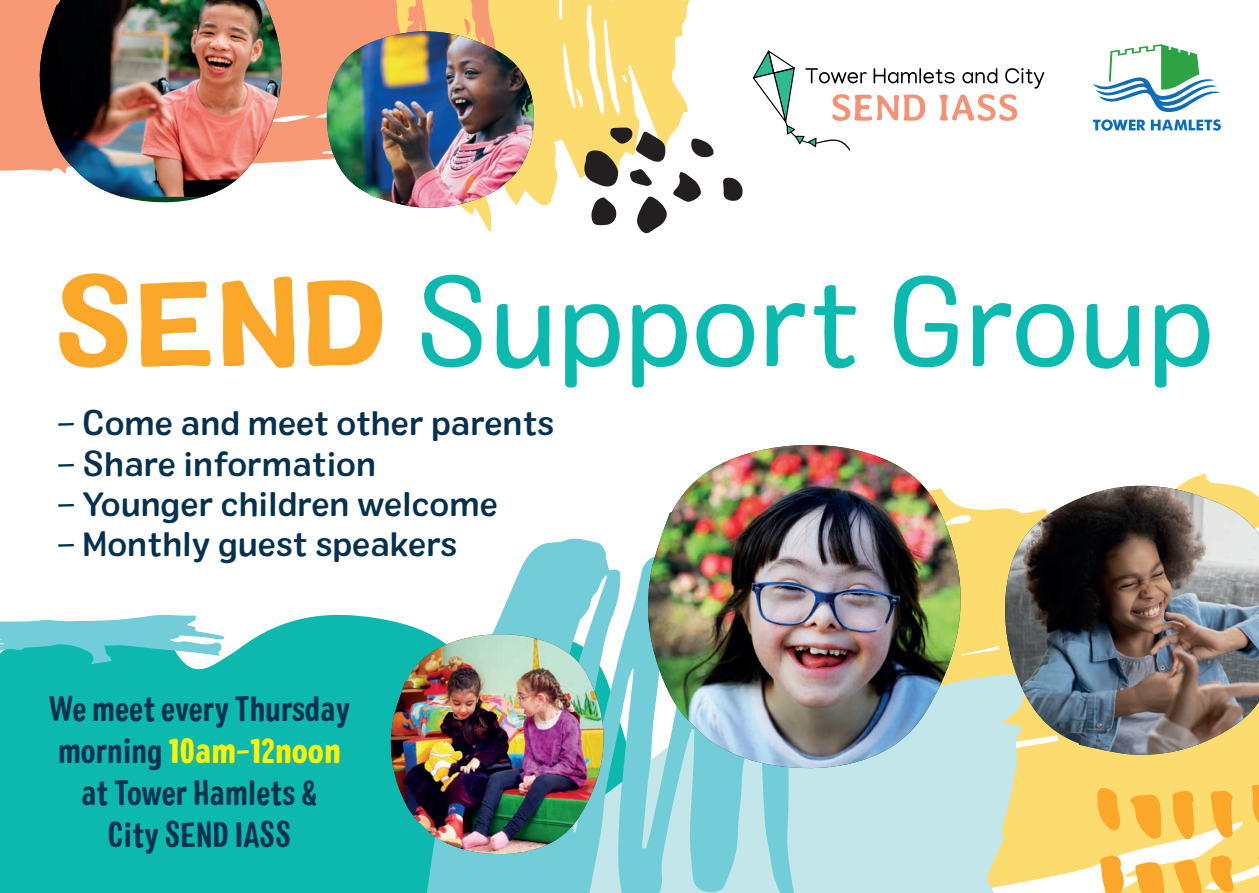
<style>
.page{position:relative;width:1259px;height:893px;background:#fff}
.page>*{position:absolute;margin:0;border:0;box-sizing:border-box;transform-origin:0 0}
.t1{font:120.3px "Colby St Reg";color:#0bb9ae}
.t2{font:34.8px "Colby Cd Bld";color:#05314f}
.t3{font:900 condensed 34.8px "Colby";color:#fff101}
.t4{font:33.6px "Colby St Med";color:#05314f}
.s1{font-family:"Colby St Bld";color:#faa72a}
.s2{font-family:"Colby Cd Bld";font-weight:400;font-stretch:normal;color:#05314f}
</style>
<div class="page">
<svg style="left:961px;top:473px;width:298px;height:420px;fill:#fcdb6f"></svg>
<div style="left:0;top:0;width:392px;height:171px;background:#f79974"></div>
<svg style="left:392px;top:0;width:298px;height:231px;fill:#fcdb6f"></svg>
<svg style="left:633px;top:197px;width:34px;height:37px"></svg>
<svg style="left:591px;top:197px;width:27px;height:29px"></svg>
<svg style="left:673px;top:172px;width:28px;height:30px"></svg>
<svg style="left:723px;top:177px;width:20px;height:24px"></svg>
<svg style="left:691px;top:138px;width:23px;height:20px"></svg>
<svg style="left:583px;top:127px;width:82px;height:62px"></svg>
<div style="left:0;top:614px;width:419px;height:279px;background:#0bb9ae"></div>
<svg style="left:412px;top:673px;width:652px;height:220px;background:#cde4d1"></svg>
<svg style="left:419px;top:538px;width:375px;height:355px;fill:#72cdd9"></svg>
<svg style="left:1258px;top:851px;width:1px;height:42px"></svg>
<svg style="left:1129px;top:794px;width:32px;height:46px"></svg>
<svg style="left:1135px;top:861px;width:29px;height:32px"></svg>
<svg style="left:1251px;top:784px;width:8px;height:46px"></svg>
<svg style="left:1172px;top:789px;width:22px;height:51px"></svg>
<svg style="left:1099px;top:855px;width:26px;height:38px"></svg>
<svg style="left:1210px;top:790px;width:22px;height:48px"></svg>
<svg style="left:1173px;top:860px;width:29px;height:33px"></svg>
<svg style="left:1097px;top:786px;width:24px;height:45px"></svg>
<svg style="left:1209px;top:855px;width:24px;height:38px"></svg>
<svg style="left:0;top:615px;width:224px;height:49px"></svg>
<svg style="left:753px;top:51px;width:291px;height:100px"></svg>
<svg style="left:1093px;top:44px;width:127px;height:87px"></svg>
<img style="left:647px;top:445px;width:314px;height:323px">
<svg style="left:123px;top:197px;width:80px;height:6px"></svg>
<img style="left:39px;top:0;width:243px;height:197px">
<img style="left:325px;top:31px;width:209px;height:177px">
<img style="left:1003px;top:486px;width:256px;height:270px">
<img style="left:390px;top:634px;width:214px;height:220px">
<p class="t1" style="left:53px;top:249px;width:1163px"><span class="s1">SEND</span> Support Group</p>
<p class="t4" style="left:58px;top:402px;width:498px">– Come and meet other parents</p>
<p class="t4" style="left:58px;top:442px;width:320px">– Share information</p>
<p class="t4" style="left:58px;top:483px;width:442px">– Younger children welcome</p>
<p class="t4" style="left:58px;top:523px;width:401px">– Monthly guest speakers</p>
<p class="t2" style="left:49px;top:687px;width:302px">We meet every Thursday</p>
<p class="t3" style="left:58px;top:729px;width:284px"><span class="s2">morning</span> 10am-12noon</p>
<p class="t2" style="left:81px;top:771px;width:238px">at Tower Hamlets &amp;</p>
<p class="t2" style="left:108px;top:813px;width:185px">City SEND IASS</p>
</div>
